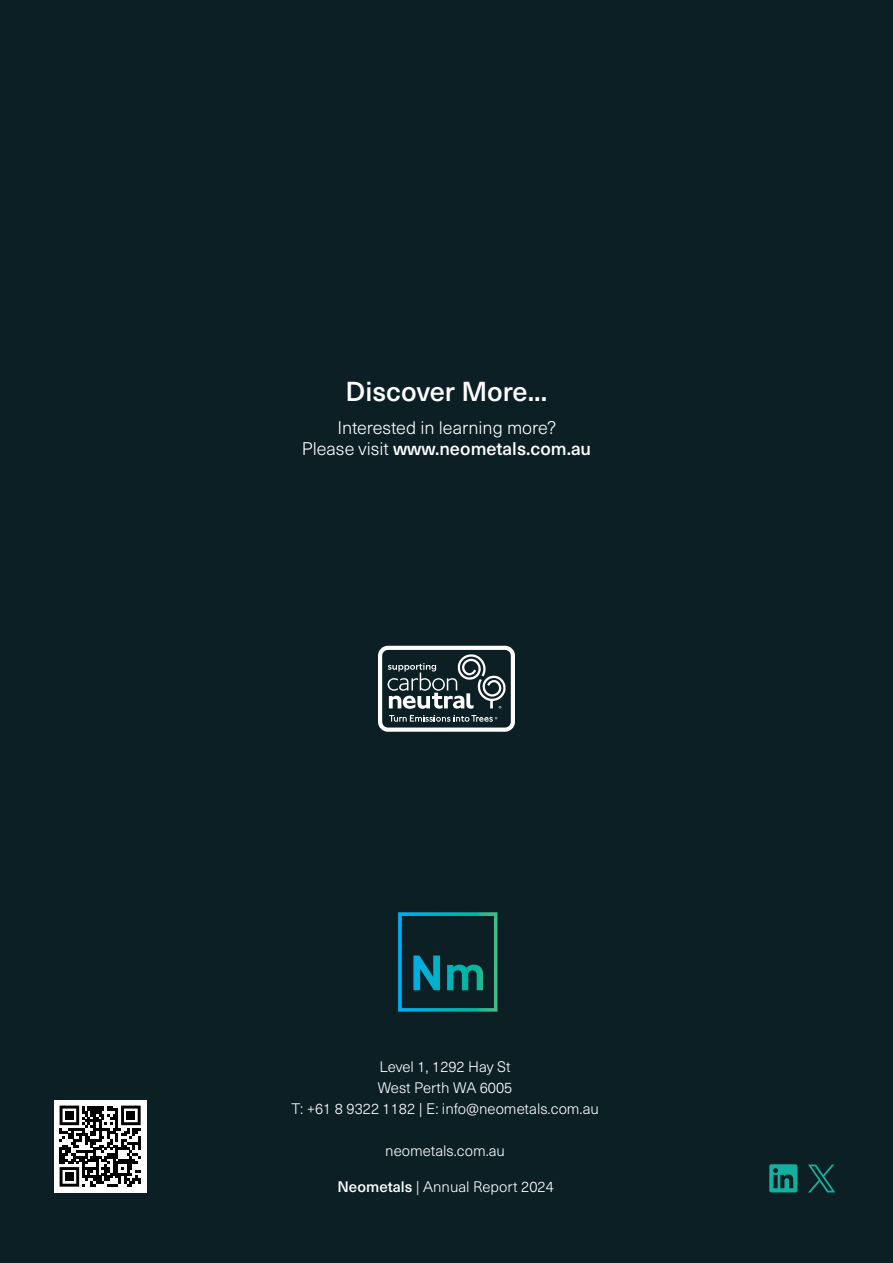
<style>
.page{position:relative;width:893px;height:1263px;background:#0b1f25}
.page>*{position:absolute;margin:0;border:0;box-sizing:border-box;transform-origin:0 0}
.t1{font:500 27px "Neue Haas Unica W1 G";color:#fff}
.t2{font:300 18px/21px "Neue Haas Unica W1 G";color:#fff;text-align:center}
.t3{font:300 15px/21px "Neue Haas Unica W1 G";color:#fff;text-align:center}
.s1{font-weight:500}
</style>
<div class="page">
<svg style="left:378px;top:646px;width:137px;height:86px"></svg>
<svg style="left:398px;top:912px;width:99px;height:100px"></svg>
<div style="left:54px;top:1100px;width:92px;height:92px;background:#fff"></div>
<svg style="left:60px;top:1105px;width:81px;height:82px"></svg>
<div style="left:65px;top:1111px;width:9px;height:8px;background:#000"></div>
<div style="left:127px;top:1111px;width:8px;height:8px;background:#000"></div>
<div style="left:65px;top:1173px;width:9px;height:8px;background:#000"></div>
<svg style="left:769px;top:1164px;width:28px;height:28px"></svg>
<svg style="left:808px;top:1164px;width:27px;height:28px"></svg>
<h1 class="t1" style="left:346px;top:371px;width:203px">Discover More...</h1>
<p class="t2" style="left:302px;top:416px;width:291px">Interested in learning more?<br>Please visit <span class="s1">www.neometals.com.au</span></p>
<p class="t3" style="left:291px;top:1055px;width:309px">Level 1, 1292 Hay St<br>West Perth WA 6005<br>T: +61 8 9322 1182 | E: info@neometals.com.au</p>
<p class="t3" style="left:385px;top:1139px;width:121px">neometals.com.au</p>
<p class="t3" style="left:337px;top:1175px;width:218px"><span class="s1">Neometals</span> | Annual Report 2024</p>
</div>
